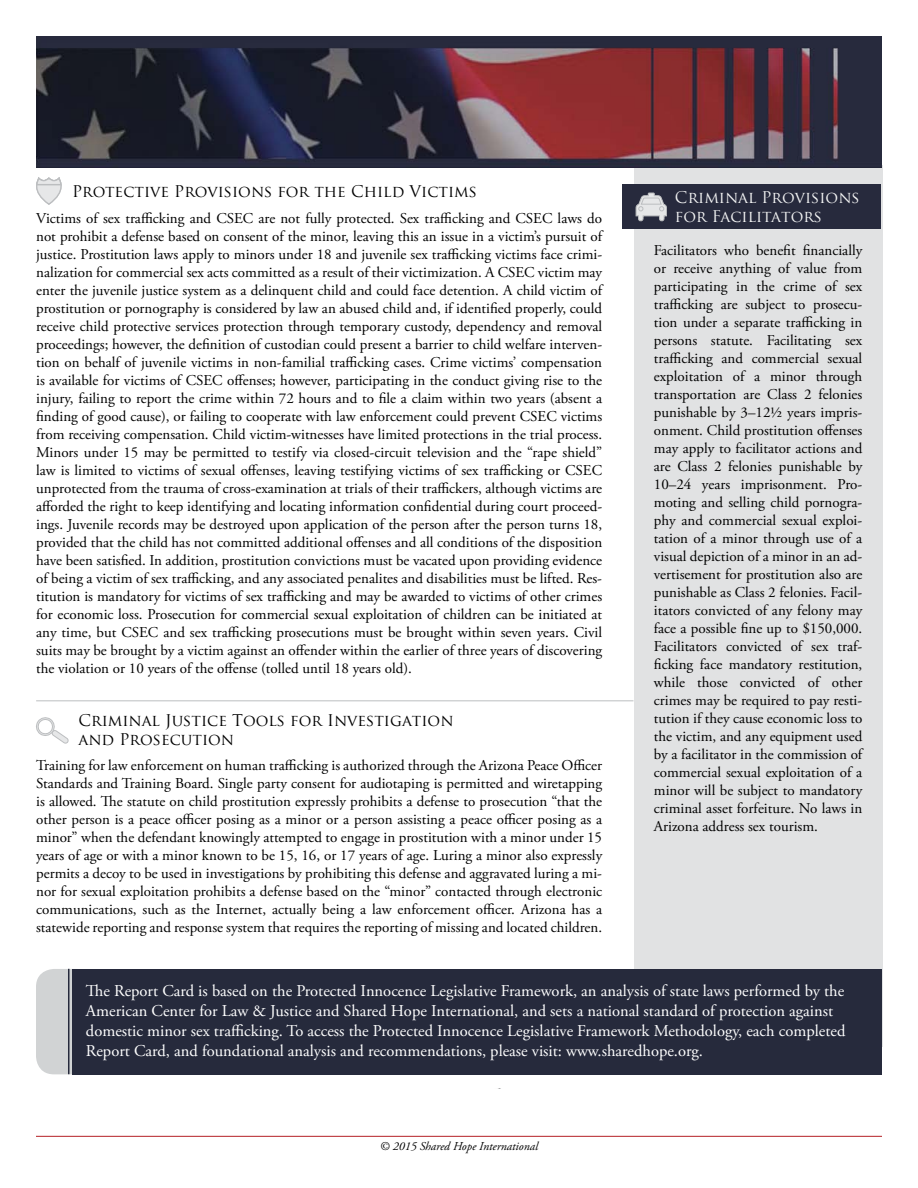
<style>
.page{position:relative;width:918px;height:1188px;background:#fff}
.page>*{position:absolute;margin:0;border:0;box-sizing:border-box;transform-origin:0 0}
.t1{font:16.5px/19.8px "Adobe Garamond Pro";color:#fff}
.t2{font:15.75px/18.9px "Trajan Pro";color:#000}
.t3{font:15.75px/18.9px "Trajan Pro";color:#f3f4f4}
.t4{font:15px/18px "Adobe Garamond Pro";color:#000;text-align:justify}
.t5{font:italic 12px "Adobe Garamond Pro";color:#000}
</style>
<div class="page">
<div style="left:634px;top:165px;width:248px;height:881px;background:#e1e2e3"></div>
<div style="left:622px;top:185px;width:259px;height:44px;background:#272a3d"></div>
<img style="left:36px;top:36px;width:846px;height:132px">
<hr style="left:36px;top:700px;width:597px;height:1px;background:#bcbec0">
<svg style="left:36px;top:717px;width:32px;height:27px"></svg>
<svg style="left:36px;top:177px;width:26px;height:28px"></svg>
<svg style="left:635px;top:192px;width:32px;height:30px"></svg>
<hr style="left:36px;top:1136px;width:846px;height:1px;background:#b52025">
<div style="left:36px;top:969px;width:57px;height:105px;background:#d1d3d4;border-radius:18px"></div>
<div style="left:72px;top:969px;width:810px;height:105px;background:#262a3c"></div>
<hr style="left:68px;top:969px;width:1px;height:105px;background:#262a3c">
<p class="t2" style="left:72px;top:181px;width:406px">Protective Provisions for the Child Victims</p>
<p class="t3" style="left:675px;top:187px;width:186px">Criminal Provisions for Facilitators</p>
<p class="t4" style="left:36px;top:210px;width:568px">Victims of sex trafficking and CSEC are not fully protected. Sex trafficking and CSEC laws do not prohibit a defense based on consent of the minor, leaving this an issue in a victim’s pursuit of justice. Prostitution laws apply to minors under 18 and juvenile sex trafficking victims face crimi&shy;nalization for commercial sex acts committed as a result of their victimization. A CSEC victim may enter the juvenile justice system as a delinquent child and could face detention. A child victim of prostitution or pornography is considered by law an abused child and, if identified properly, could receive child protective services protection through temporary custody, dependency and removal proceedings; however, the definition of custodian could present a barrier to child welfare interven&shy;tion on behalf of juvenile victims in non-familial trafficking cases. Crime victims’ compensation is available for victims of CSEC offenses; however, participating in the conduct giving rise to the injury, failing to report the crime within 72 hours and to file a claim within two years (absent a finding of good cause), or failing to cooperate with law enforcement could prevent CSEC victims from receiving compensation. Child victim-witnesses have limited protections in the trial process.<br>Minors under 15 may be permitted to testify via closed-circuit television and the “rape shield” law is limited to victims of sexual offenses, leaving testifying victims of sex trafficking or CSEC unprotected from the trauma of cross-examination at trials of their traffickers, although victims are afforded the right to keep identifying and locating information confidential during court proceed&shy;ings. Juvenile records may be destroyed upon application of the person after the person turns 18, provided that the child has not committed additional offenses and all conditions of the disposition have been satisfied. In addition, prostitution convictions must be vacated upon providing evidence of being a victim of sex trafficking, and any associated penalites and disabilities must be lifted. Res&shy;titution is mandatory for victims of sex trafficking and may be awarded to victims of other crimes for economic loss. Prosecution for commercial sexual exploitation of children can be initiated at any time, but CSEC and sex trafficking prosecutions must be brought within seven years. Civil suits may be brought by a victim against an offender within the earlier of three years of discovering the violation or 10 years of the offense (tolled until 18 years old).</p>
<p class="t2" style="left:79px;top:711px;width:376px">Criminal Justice Tools for Investigation and Prosecution</p>
<p class="t4" style="left:654px;top:242px;width:210px">Facilitators who benefit financially or receive anything of value from participating in the crime of sex trafficking are subject to prosecu&shy;tion under a separate trafficking in persons statute. Facilitating sex trafficking and commercial sexual exploitation of a minor through transportation are Class 2 felonies punishable by 3–12½ years impris&shy;onment. Child prostitution offenses may apply to facilitator actions and are Class 2 felonies punishable by 10–24 years imprisonment. Pro&shy;moting and selling child pornogra&shy;phy and commercial sexual exploi&shy;tation of a minor through use of a visual depiction of a minor in an ad&shy;vertisement for prostitution also are punishable as Class 2 felonies. Facil&shy;itators convicted of any felony may face a possible fine up to $150,000.<br>Facilitators convicted of sex traf&shy;ficking face mandatory restitution, while those convicted of other crimes may be required to pay resti&shy;tution if they cause economic loss to the victim, and any equipment used by a facilitator in the commission of commercial sexual exploitation of a minor will be subject to mandatory criminal asset forfeiture. No laws in Arizona address sex tourism.</p>
<p class="t4" style="left:36px;top:757px;width:568px">Training for law enforcement on human trafficking is authorized through the Arizona Peace Officer Standards and Training Board. Single party consent for audiotaping is permitted and wiretapping is allowed. The statute on child prostitution expressly prohibits a defense to prosecution “that the other person is a peace officer posing as a minor or a person assisting a peace officer posing as a minor” when the defendant knowingly attempted to engage in prostitution with a minor under 15 years of age or with a minor known to be 15, 16, or 17 years of age. Luring a minor also expressly permits a decoy to be used in investigations by prohibiting this defense and aggravated luring a mi&shy;nor for sexual exploitation prohibits a defense based on the “minor” contacted through electronic communications, such as the Internet, actually being a law enforcement officer. Arizona has a statewide reporting and response system that requires the reporting of missing and located children.</p>
<p class="t1" style="left:86px;top:982px;width:761px">The Report Card is based on the Protected Innocence Legislative Framework, an analysis of state laws performed by the American Center for Law &amp; Justice and Shared Hope International, and sets a national standard of protection against domestic minor sex trafficking. To access the Protected Innocence Legislative Framework Methodology, each completed Report Card, and foundational analysis and recommendations, please visit: www.sharedhope.org.</p>
<p class="t5" style="left:380px;top:1139px;width:160px">© 2015 Shared Hope International</p>
</div>
